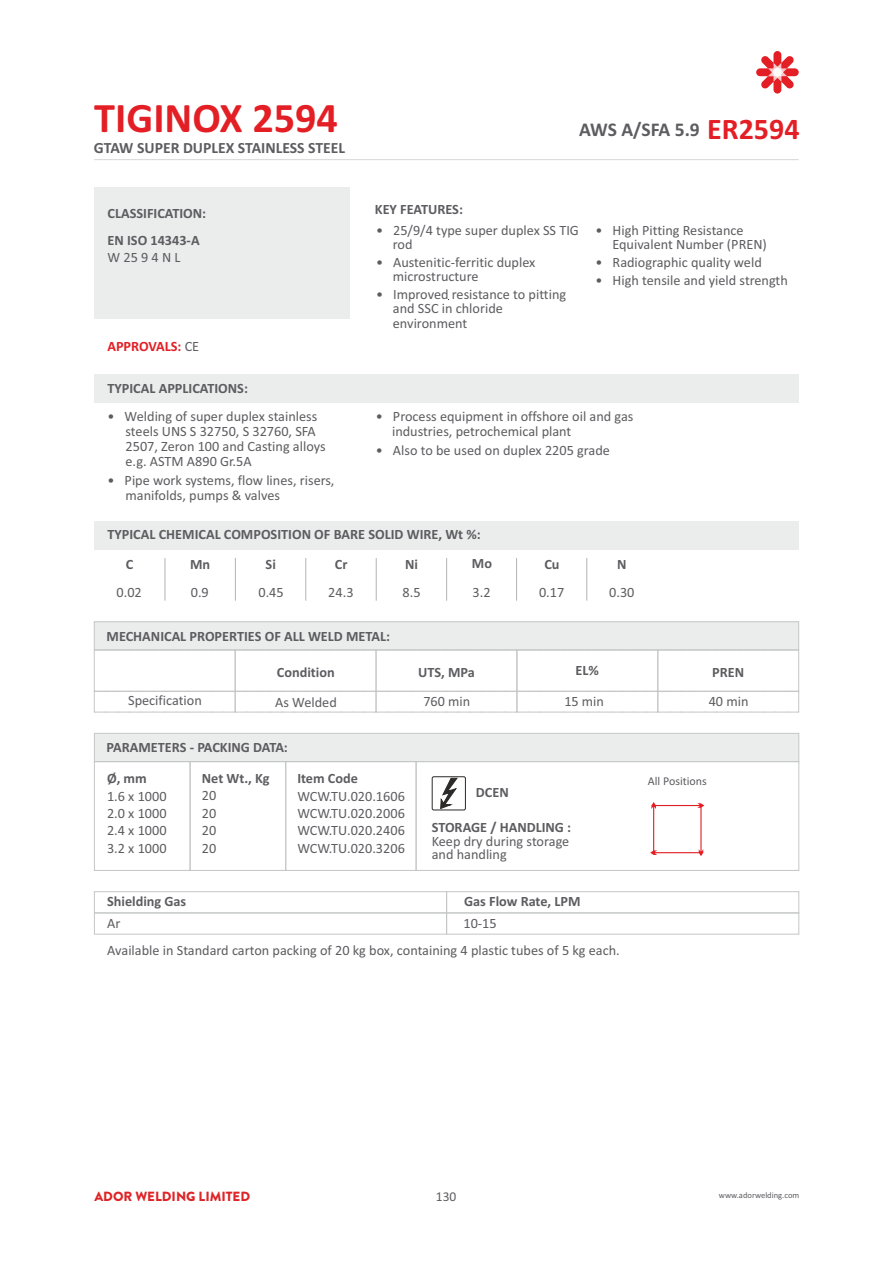
<style>
.page{position:relative;width:893px;height:1263px;background:#fff}
.page>*{position:absolute;margin:0;border:0;box-sizing:border-box;transform-origin:0 0}
.t1{font:700 42.3px "Calibri";color:#e31e24}
.t2{font:700 19.5px "Calibri";letter-spacing:-.02em;color:#5d5c60}
.t3{font:700 15.6px "Calibri";color:#5d5c60}
.t4{font:14.25px/17.4px "Calibri";color:#5d5c60}
.t5{font:700 14.25px/27px "Calibri";color:#5d5c60}
.t6{font:700 14.25px "Calibri";color:#e31e24}
.t7{font:13.5px "Calibri";color:#5d5c60}
.t8{font:900 13.35px "Brandon Grotesque";color:#de2427}
.t9{font:12px "Calibri";color:#5d5c60}
.t10{font:8.55px "Calibri";color:#5d5c60}
.s1{font-weight:400;color:#5d5c60}
.s2{font-size:30px;color:#e31e24}
</style>
<div class="page">
<div style="left:95px;top:187px;width:255px;height:132px;background:#ebecec"></div>
<div style="left:95px;top:374px;width:704px;height:28px;background:#ebecec"></div>
<svg style="left:94px;top:891px;width:706px;height:44px"></svg>
<div style="left:416px;top:761px;width:383px;height:110px;border:1px solid #c5c6c6"></div>
<div style="left:94px;top:733px;width:706px;height:29px;background:#ebecec"></div>
<div style="left:94px;top:761px;width:96px;height:110px;border:1px solid #c5c6c6"></div>
<div style="left:190px;top:761px;width:96px;height:110px;border:1px solid #c5c6c6"></div>
<div style="left:432px;top:776px;width:34px;height:34px;background:#fefefe;border:1px solid #2b2a29;border-radius:2px"></div>
<svg style="left:440px;top:777px;width:19px;height:33px"></svg>
<svg style="left:93px;top:621px;width:706px;height:92px"></svg>
<div style="left:285px;top:761px;width:132px;height:110px;border:1px solid #c5c6c6"></div>
<svg style="left:650px;top:802px;width:54px;height:54px"></svg>
<div style="left:95px;top:522px;width:704px;height:28px;background:#ebecec"></div>
<hr style="left:165px;top:558px;width:1px;height:43px;background:#b2b3b3">
<hr style="left:305px;top:558px;width:1px;height:43px;background:#b2b3b3">
<hr style="left:235px;top:558px;width:1px;height:43px;background:#b2b3b3">
<hr style="left:376px;top:558px;width:1px;height:43px;background:#b2b3b3">
<hr style="left:446px;top:558px;width:1px;height:43px;background:#b2b3b3">
<hr style="left:516px;top:558px;width:1px;height:43px;background:#b2b3b3">
<hr style="left:586px;top:558px;width:1px;height:43px;background:#b2b3b3">
<hr style="left:94px;top:159px;width:705px;height:1px;background:#d9dada">
<svg style="left:756px;top:51px;width:43px;height:43px"></svg>
<h1 class="t1" style="left:94px;top:100px;width:245px">TIGINOX 2594</h1>
<p class="t3" style="left:94px;top:141px;width:253px">GTAW SUPER DUPLEX STAINLESS STEEL</p>
<p class="t5" style="left:108px;top:201px;width:100px">CLASSIFICATION:<br>EN ISO 14343-A</p>
<p class="t4" style="left:108px;top:250px;width:74px">W 25 9 4 N L</p>
<p class="t6" style="left:107px;top:340px;width:93px">APPROVALS: <span class="s1">CE</span></p>
<p class="t5" style="left:107px;top:375px;width:142px">TYPICAL APPLICATIONS:</p>
<p class="t5" style="left:375px;top:197px;width:90px">KEY FEATURES:</p>
<h2 class="t2" style="left:579px;top:121px;width:222px">AWS A/SFA 5.9 <span class="s2">ER2594</span></h2>
<p class="t4" style="left:393px;top:224px;width:188px;line-height:14.2px;text-indent:-17px">• 25/9/4 type super duplex SS TIG rod</p>
<p class="t4" style="left:393px;top:256px;width:144px;line-height:14.2px;text-indent:-17px">• Austenitic-ferritic duplex microstructure</p>
<p class="t4" style="left:393px;top:288px;width:175px;line-height:14.2px;text-indent:-17px">• Improved resistance to pitting and SSC in chloride environment</p>
<p class="t4" style="left:612px;top:224px;width:156px;line-height:14.2px;text-indent:-17px">• High Pitting Resistance<br>Equivalent Number (PREN)</p>
<p class="t4" style="left:595px;top:255px;width:168px">• Radiographic quality weld</p>
<p class="t4" style="left:595px;top:272px;width:194px">• High tensile and yield strength</p>
<p class="t4" style="left:126px;top:410px;width:202px;line-height:15px;text-indent:-18px">• Welding of super duplex stainless steels UNS S 32750, S 32760, SFA<br>2507, Zeron 100 and Casting alloys e.g. ASTM A890 Gr.5A</p>
<p class="t4" style="left:392px;top:410px;width:243px;line-height:15px;text-indent:-16px">• Process equipment in offshore oil and gas industries, petrochemical plant</p>
<p class="t4" style="left:376px;top:443px;width:236px">• Also to be used on duplex 2205 grade</p>
<p class="t4" style="left:126px;top:474px;width:210px;line-height:15px;text-indent:-18px">• Pipe work systems, flow lines, risers, manifolds, pumps &amp; valves</p>
<p class="t5" style="left:126px;top:521px;width:356px;line-height:29.2px;text-indent:-18px">TYPICAL CHEMICAL COMPOSITION OF BARE SOLID WIRE, Wt %:<br>C</p>
<p class="t5" style="left:405px;top:551px;width:14px">Ni</p>
<p class="t4" style="left:402px;top:584px;width:20px">8.5</p>
<p class="t5" style="left:335px;top:551px;width:14px">Cr</p>
<p class="t4" style="left:328px;top:584px;width:27px">24.3</p>
<p class="t5" style="left:472px;top:551px;width:22px">Mo</p>
<p class="t4" style="left:473px;top:584px;width:20px">3.2</p>
<p class="t5" style="left:266px;top:552px;width:12px">Si</p>
<p class="t4" style="left:258px;top:584px;width:27px">0.45</p>
<p class="t5" style="left:190px;top:552px;width:22px">Mn</p>
<p class="t4" style="left:117px;top:584px;width:27px">0.02</p>
<p class="t4" style="left:191px;top:584px;width:20px">0.9</p>
<p class="t5" style="left:544px;top:551px;width:17px">Cu</p>
<p class="t4" style="left:539px;top:584px;width:27px">0.17</p>
<p class="t5" style="left:617px;top:552px;width:11px">N</p>
<p class="t4" style="left:609px;top:584px;width:27px">0.30</p>
<p class="t5" style="left:107px;top:623px;width:285px">MECHANICAL PROPERTIES OF ALL WELD METAL:</p>
<p class="t5" style="left:277px;top:659px;width:59px">Condition</p>
<p class="t5" style="left:418px;top:659px;width:58px">UTS, MPa</p>
<p class="t5" style="left:712px;top:659px;width:33px">PREN</p>
<p class="t4" style="left:128px;top:693px;width:75px">Specification</p>
<p class="t4" style="left:275px;top:694px;width:63px">As Welded</p>
<p class="t4" style="left:423px;top:694px;width:48px">760 min</p>
<p class="t4" style="left:709px;top:694px;width:41px">40 min</p>
<p class="t5" style="left:575px;top:657px;width:25px">EL%</p>
<p class="t4" style="left:564px;top:694px;width:41px">15 min</p>
<p class="t5" style="left:107px;top:735px;width:183px">PARAMETERS - PACKING DATA:</p>
<p class="t5" style="left:107px;top:766px;width:41px">Ø, mm</p>
<p class="t4" style="left:107px;top:788px;width:61px;text-align:justify">1.6 x 1000<br>2.0 x 1000<br>2.4 x 1000<br>3.2 x 1000</p>
<p class="t5" style="left:202px;top:766px;width:69px">Net Wt., Kg</p>
<p class="t4" style="left:202px;top:788px;width:16px;text-align:justify">20<br>20<br>20<br>20</p>
<p class="t5" style="left:297px;top:766px;width:62px">Item Code</p>
<p class="t4" style="left:297px;top:788px;width:109px;text-align:justify">WCW.TU.020.1606<br>WCW.TU.020.2006<br>WCW.TU.020.2406<br>WCW.TU.020.3206</p>
<p class="t5" style="left:107px;top:889px;width:81px">Shielding Gas</p>
<p class="t4" style="left:107px;top:916px;width:15px">Ar</p>
<p class="t5" style="left:476px;top:780px;width:34px">DCEN</p>
<p class="t5" style="left:432px;top:815px;width:141px">STORAGE / HANDLING :</p>
<p class="t4" style="left:432px;top:835px;width:139px;line-height:13.4px">Keep dry during storage and handling</p>
<p class="t5" style="left:464px;top:889px;width:118px">Gas Flow Rate, LPM</p>
<p class="t4" style="left:463px;top:916px;width:35px">10-15</p>
<p class="t4" style="left:107px;top:943px;width:514px">Available in Standard carton packing of 20 kg box, containing 4 plastic tubes of 5 kg each.</p>
<p class="t9" style="left:648px;top:776px;width:60px">All Positions</p>
<p class="t8" style="left:94px;top:1191px;width:157px">ADOR WELDING LIMITED</p>
<p class="t7" style="left:436px;top:1191px;width:22px">130</p>
<p class="t10" style="left:719px;top:1192px;width:82px">www.adorwelding.com</p>
</div>
